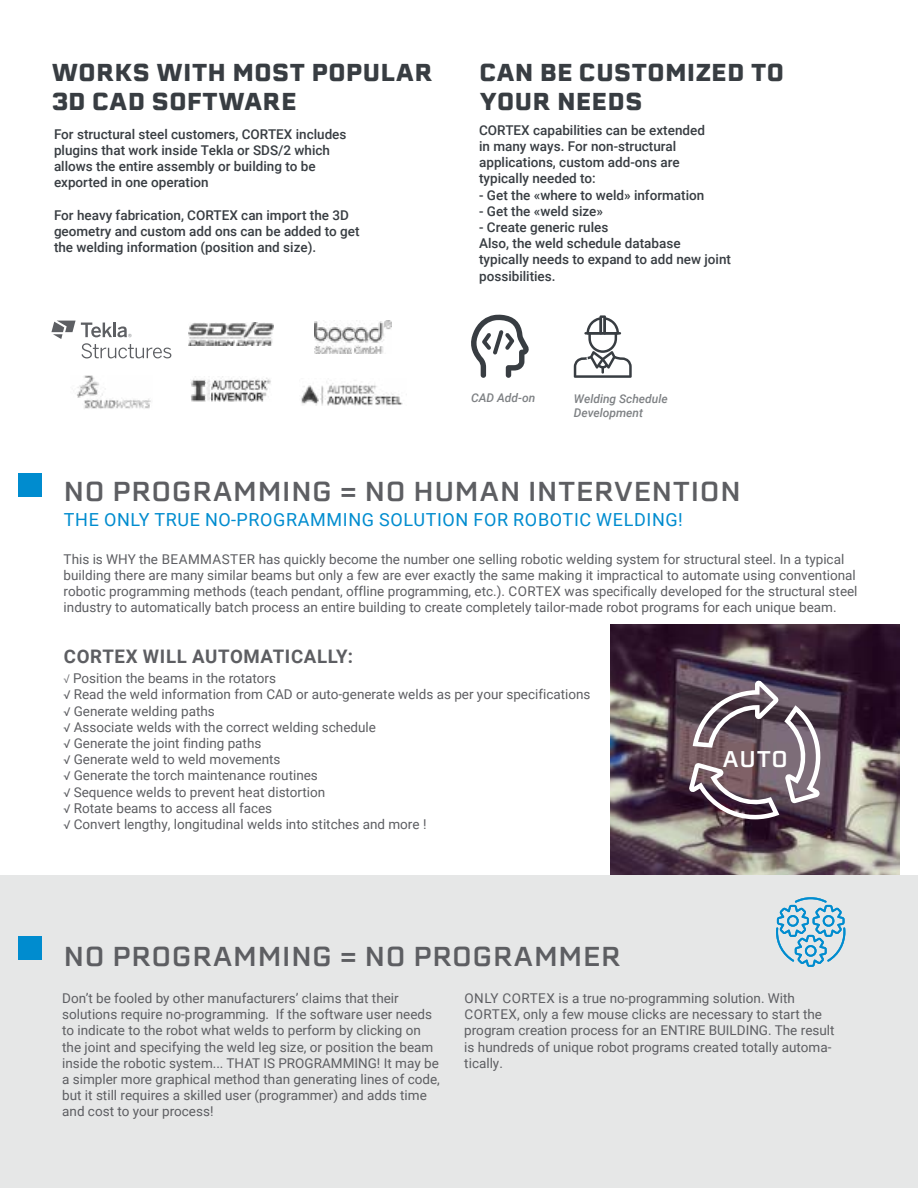
<style>
.page{position:relative;width:918px;height:1188px;background:#fff}
.page>*{position:absolute;margin:0;border:0;box-sizing:border-box;transform-origin:0 0}
.t1{font:27px "Erbaum";color:#5d5e62}
.t2{font:700 24px/28.8px "Erbaum";color:#383d42}
.t3{font:22.5px "Erbaum";color:#fff}
.t4{font:700 18.6px "Roboto";letter-spacing:.035em;color:#5d5e62}
.t5{font:18px "Roboto";letter-spacing:.035em;color:#008ccf}
.t6{font:13.5px/16.2px "Roboto";color:#5d5e62}
.t7{font:500 13.5px/16.2px "Roboto";color:#383d42}
.t8{font:italic 500 12px/14.4px "Roboto";color:#7e8184}
.s1{font-weight:300;font-size:12px}
.s2{font-size:12px}
</style>
<div class="page">
<img style="left:189px;top:323px;width:85px;height:23px">
<img style="left:314px;top:321px;width:77px;height:33px">
<img style="left:77px;top:375px;width:74px;height:34px">
<img style="left:301px;top:381px;width:102px;height:25px">
<img style="left:191px;top:377px;width:80px;height:24px">
<svg style="left:51px;top:321px;width:120px;height:37px"></svg>
<svg style="left:471px;top:315px;width:58px;height:63px"></svg>
<svg style="left:574px;top:315px;width:58px;height:63px"></svg>
<hr style="left:584px;top:332px;width:37px;height:3px;background:#383d42">
<div style="left:0;top:875px;width:918px;height:313px;background:#e6e7e7"></div>
<div style="left:19px;top:473px;width:23px;height:24px;background:#008ccf"></div>
<div style="left:19px;top:936px;width:23px;height:24px;background:#008ccf"></div>
<img style="left:610px;top:625px;width:289px;height:250px">
<svg style="left:776px;top:897px;width:69px;height:70px"></svg>
<svg style="left:689px;top:680px;width:138px;height:141px"></svg>
<h2 class="t2" style="left:51px;top:58px;width:383px">WORKS WITH MOST POPULAR<br>3D CAD SOFTWARE</h2>
<p class="t7" style="left:54px;top:125px;width:294px">For structural steel customers, CORTEX includes plugins that work inside Tekla or SDS/2 which allows the entire assembly or building to be exported in one operation</p>
<p class="t7" style="left:54px;top:206px;width:307px">For heavy fabrication, CORTEX can import the 3D geometry and custom add ons can be added to get the welding information (position and size).</p>
<h2 class="t2" style="left:479px;top:58px;width:307px">CAN BE CUSTOMIZED TO<br>YOUR NEEDS</h2>
<p class="t7" style="left:479px;top:121px;width:227px">CORTEX capabilities can be extended in many ways. For non-structural applications, custom add-ons are typically needed to:</p>
<p class="t7" style="left:479px;top:186px;width:227px">- Get the «where to weld» information</p>
<p class="t7" style="left:479px;top:202px;width:125px">- Get the «weld size»</p>
<p class="t7" style="left:479px;top:219px;width:253px">- Create generic rules<br>Also, the weld schedule database typically needs to expand to add new joint possibilities.</p>
<p class="t8" style="left:471px;top:390px;width:66px">CAD Add-on</p>
<p class="t8" style="left:574px;top:391px;width:95px">Welding Schedule<br>Development</p>
<h1 class="t1" style="left:64px;top:472px;width:679px">NO PROGRAMMING = NO HUMAN INTERVENTION</h1>
<h3 class="t5" style="left:64px;top:507px;width:620px">THE ONLY TRUE NO-PROGRAMMING SOLUTION FOR ROBOTIC WELDING!</h3>
<p class="t6" style="left:64px;top:550px;width:795px">This is WHY the BEAMMASTER has quickly become the number one selling robotic welding system for structural steel. In a typical building there are many similar beams but only a few are ever exactly the same making it impractical to automate using conventional robotic programming methods (teach pendant, offline programming, etc.). CORTEX was specifically developed for the structural steel industry to automatically batch process an entire building to create completely tailor-made robot programs for each unique beam.</p>
<h3 class="t4" style="left:64px;top:643px;width:291px">CORTEX WILL AUTOMATICALLY:</h3>
<p class="t6" style="left:64px;top:670px;width:529px"><span class="s1">√</span> Position the beams in the rotators<br><span class="s2">√</span> Read the weld information from CAD or auto-generate welds as per your specifications <span class="s2">√</span> Generate welding paths<br><span class="s2">√</span> Associate welds with the correct welding schedule<br><span class="s2">√</span> Generate the joint finding paths<br><span class="s2">√</span> Generate weld to weld movements<br><span class="s2">√</span> Generate the torch maintenance routines<br><span class="s2">√</span> Sequence welds to prevent heat distortion<br><span class="s2">√</span> Rotate beams to access all faces<br><span class="s2">√</span> Convert lengthy, longitudinal welds into stitches and more !</p>
<h1 class="t1" style="left:64px;top:938px;width:559px">NO PROGRAMMING = NO PROGRAMMER</h1>
<h3 class="t3" style="left:722px;top:744px;width:67px">AUTO</h3>
<p class="t6" style="left:62px;top:990px;width:379px">Don’t be fooled by other manufacturers’ claims that their solutions require no-programming. If the software user needs to indicate to the robot what welds to perform by clicking on the joint and specifying the weld leg size, or position the beam inside the robotic system... THAT IS PROGRAMMING! It may be a simpler more graphical method than generating lines of code, but it still requires a skilled user (programmer) and adds time and cost to your process!</p>
<p class="t6" style="left:464px;top:990px;width:372px">ONLY CORTEX is a true no-programming solution. With CORTEX, only a few mouse clicks are necessary to start the program creation process for an ENTIRE BUILDING. The result is hundreds of unique robot programs created totally automa&shy;tically.</p>
</div>
